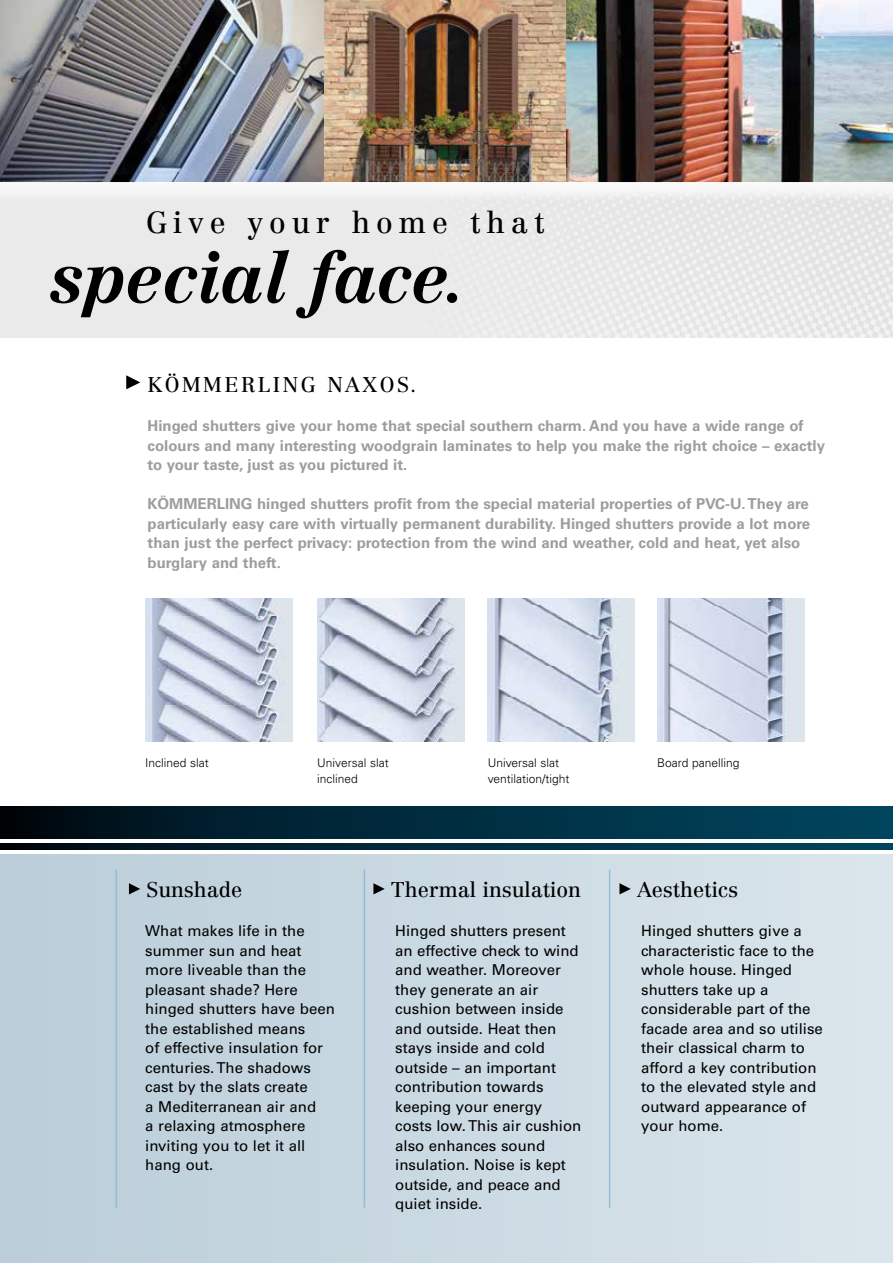
<style>
.page{position:relative;width:893px;height:1263px;background:#fff}
.page>*{position:absolute;margin:0;border:0;box-sizing:border-box;transform-origin:0 0}
.t1{font:italic 700 69px "Centennial LT Std";color:#000}
.t2{font:30px "Centennial LT Std";letter-spacing:.2em;color:#000}
.t3{font:21px "Centennial LT Std";color:#000}
.t4{font:21px "Centennial LT Std";letter-spacing:.12em;color:#000}
.t5{font:15px/19.5px "Univers";color:#000}
.t6{font:700 15px/19.5px "Univers";color:#9d9d9c}
.t7{font:300 12px/16.5px "Univers";color:#000}
</style>
<div class="page">
<img style="left:566px;top:0;width:327px;height:183px">
<img style="left:323px;top:0;width:243px;height:183px">
<img style="left:0;top:0;width:323px;height:183px">
<div style="left:0;top:855px;width:893px;height:408px;background:linear-gradient(to right,#bacdd8,#dbe6ec)"></div>
<svg style="left:126px;top:375px;width:14px;height:14px"></svg>
<svg style="left:129px;top:883px;width:11px;height:11px"></svg>
<svg style="left:373px;top:883px;width:12px;height:11px"></svg>
<svg style="left:619px;top:883px;width:12px;height:11px"></svg>
<svg style="left:0;top:843px;width:893px;height:6px;background:#002a3c"></svg>
<div style="left:0;top:807px;width:893px;height:32px;background:linear-gradient(to right,#000d16,#004963)"></div>
<img style="left:0;top:190px;width:893px;height:147px">
<hr style="left:364px;top:870px;width:1px;height:338px;background:#92bdd4">
<hr style="left:609px;top:870px;width:1px;height:338px;background:#92bdd4">
<hr style="left:116px;top:870px;width:1px;height:338px;background:#92bdd4">
<img style="left:145px;top:599px;width:147px;height:143px">
<img style="left:487px;top:599px;width:148px;height:143px">
<img style="left:657px;top:599px;width:148px;height:143px">
<img style="left:317px;top:599px;width:148px;height:143px">
<h2 class="t2" style="left:146px;top:204px;width:400px">Give your home that</h2>
<h1 class="t1" style="left:49px;top:236px;width:420px">special face.</h1>
<h3 class="t4" style="left:147px;top:372px;width:270px">KÖMMERLING NAXOS.</h3>
<p class="t6" style="left:147px;top:416px;width:679px">Hinged shutters give your home that special southern charm. And you have a wide range of colours and many interesting woodgrain laminates to help you make the right choice – exactly to your taste, just as you pictured it.</p>
<p class="t6" style="left:147px;top:494px;width:664px">KÖMMERLING hinged shutters profit from the special material properties of PVC-U. They are particularly easy care with virtually permanent durability. Hinged shutters provide a lot more than just the perfect privacy: protection from the wind and weather, cold and heat, yet also burglary and theft.</p>
<p class="t7" style="left:145px;top:754px;width:65px">Inclined slat</p>
<p class="t7" style="left:317px;top:754px;width:73px">Universal slat inclined</p>
<p class="t7" style="left:488px;top:754px;width:83px">Universal slat ventilation/tight</p>
<p class="t7" style="left:657px;top:754px;width:84px">Board panelling</p>
<h3 class="t3" style="left:146px;top:877px;width:98px">Sunshade</h3>
<h3 class="t3" style="left:391px;top:877px;width:191px">Thermal insulation</h3>
<h3 class="t3" style="left:637px;top:877px;width:103px">Aesthetics</h3>
<p class="t5" style="left:145px;top:921px;width:191px">What makes life in the summer sun and heat more liveable than the pleasant shade? Here hinged shutters have been the established means<br>of effective insulation for centuries. The shadows cast by the slats create<br>a Mediterranean air and<br>a relaxing atmosphere inviting you to let it all hang out.</p>
<p class="t5" style="left:395px;top:921px;width:188px">Hinged shutters present an effective check to wind and weather. Moreover they generate an air cushion between inside and outside. Heat then stays inside and cold outside – an important contribution towards keeping your energy costs low. This air cushion also enhances sound insulation. Noise is kept outside, and peace and quiet inside.</p>
<p class="t5" style="left:641px;top:921px;width:183px">Hinged shutters give a characteristic face to the whole house. Hinged shutters take up a considerable part of the facade area and so utilise their classical charm to afford a key contribution to the elevated style and outward appearance of your home.</p>
</div>
